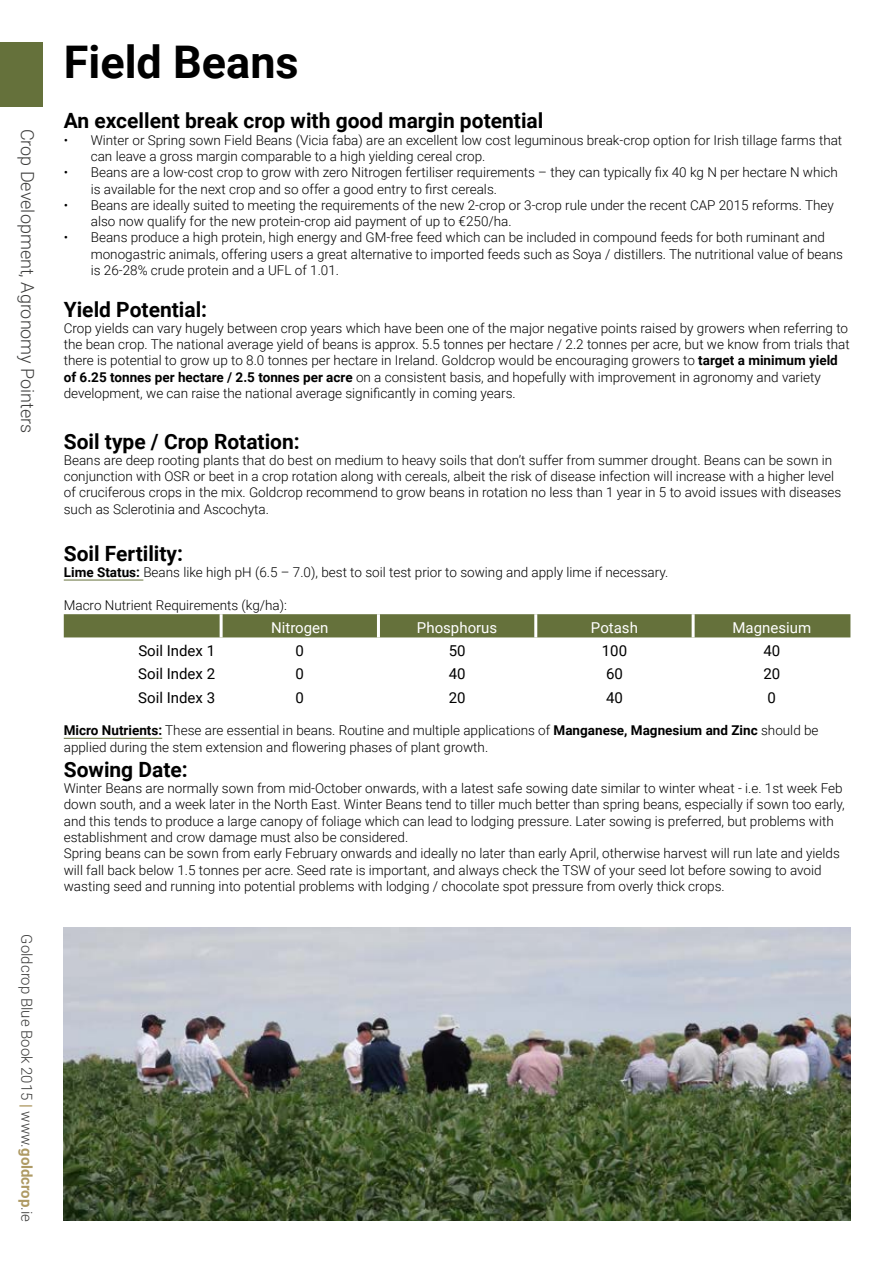
<style>
.page{position:relative;width:893px;height:1263px;background:#fff}
.page>*{position:absolute;margin:0;border:0;box-sizing:border-box;transform-origin:0 0}
.t1{font:700 45px "Roboto";color:#000}
.t2{font:700 21px "Roboto";color:#000}
.t3{font:300 18px "Roboto";color:#3c3c3b}
.t4{font:15px "Roboto";color:#000}
.t5{font:300 15px "Roboto";color:#3c3c3b}
.t6{font:15px "Roboto";color:#fff}
.t7{font:300 13.5px/16.4px "Roboto";color:#000}
.s1{font-weight:700;color:#ae9a64}
.s2{font-weight:700}
</style>
<div class="page">
<hr style="left:64px;top:580px;width:79px;height:1px;background:#65713b">
<hr style="left:64px;top:738px;width:98px;height:1px;background:#65713b">
<div style="left:64px;top:614px;width:786px;height:23px;background:#65713b"></div>
<hr style="left:220px;top:614px;width:3px;height:23px;background:#fff">
<hr style="left:377px;top:614px;width:3px;height:23px;background:#fff">
<hr style="left:534px;top:614px;width:3px;height:23px;background:#fff">
<hr style="left:692px;top:614px;width:3px;height:23px;background:#fff">
<img style="left:64px;top:927px;width:786px;height:293px">
<div style="left:0;top:43px;width:43px;height:64px;background:#65713b"></div>
<p class="t3" style="left:40px;top:129px;width:306px;rotate:90deg">Crop Development, Agronomy Pointers</p>
<p class="t5" style="left:37px;top:934px;width:289px;rotate:90deg">Goldcrop Blue Book 2015 <span class="s1">|</span> www.<span class="s1">goldcrop</span>.ie</p>
<p class="t1" style="left:64px;top:30px;width:236px">Field Beans</p>
<p class="t2" style="left:64px;top:106px;width:481px">An excellent break crop with good margin potential</p>
<p class="t7" style="left:91px;top:131px;width:753px;text-indent:-27px">• Winter or Spring sown Field Beans (Vicia faba) are an excellent low cost leguminous break-crop option for Irish tillage farms that can leave a gross margin comparable to a high yielding cereal crop.</p>
<p class="t7" style="left:91px;top:164px;width:749px;text-indent:-27px">• Beans are a low-cost crop to grow with zero Nitrogen fertiliser requirements – they can typically fix 40 kg N per hectare N which is available for the next crop and so offer a good entry to first cereals.</p>
<p class="t7" style="left:91px;top:196px;width:744px;text-indent:-27px">• Beans are ideally suited to meeting the requirements of the new 2-crop or 3-crop rule under the recent CAP 2015 reforms. They also now qualify for the new protein-crop aid payment of up to €250/ha.</p>
<p class="t7" style="left:91px;top:229px;width:754px;text-indent:-27px">• Beans produce a high protein, high energy and GM-free feed which can be included in compound feeds for both ruminant and monogastric animals, offering users a great alternative to imported feeds such as Soya / distillers. The nutritional value of beans is 26-28% crude protein and a UFL of 1.01.</p>
<p class="t2" style="left:64px;top:294px;width:145px">Yield Potential:</p>
<p class="t7" style="left:64px;top:319px;width:787px">Crop yields can vary hugely between crop years which have been one of the major negative points raised by growers when referring to the bean crop. The national average yield of beans is approx. 5.5 tonnes per hectare / 2.2 tonnes per acre, but we know from trials that there is potential to grow up to 8.0 tonnes per hectare in Ireland. Goldcrop would be encouraging growers to <span class="s2">target a minimum yield of 6.25 tonnes per hectare / 2.5 tonnes per acre</span> on a consistent basis, and hopefully with improvement in agronomy and variety development, we can raise the national average significantly in coming years.</p>
<p class="t2" style="left:64px;top:426px;width:238px">Soil type / Crop Rotation:</p>
<p class="t7" style="left:64px;top:451px;width:779px">Beans are deep rooting plants that do best on medium to heavy soils that don’t suffer from summer drought. Beans can be sown in conjunction with OSR or beet in a crop rotation along with cereals, albeit the risk of disease infection will increase with a higher level of cruciferous crops in the mix. Goldcrop recommend to grow beans in rotation no less than 1 year in 5 to avoid issues with diseases such as Sclerotinia and Ascochyta.</p>
<p class="t2" style="left:64px;top:539px;width:121px">Soil Fertility:</p>
<p class="t7" style="left:64px;top:563px;width:606px"><span class="s2">Lime Status:</span> Beans like high pH (6.5 – 7.0), best to soil test prior to sowing and apply lime if necessary.</p>
<p class="t7" style="left:64px;top:596px;width:225px">Macro Nutrient Requirements (kg/ha):</p>
<p class="t6" style="left:271px;top:617px;width:59px">Nitrogen</p>
<p class="t6" style="left:417px;top:617px;width:82px">Phosphorus</p>
<p class="t6" style="left:591px;top:617px;width:48px">Potash</p>
<p class="t6" style="left:732px;top:617px;width:80px">Magnesium</p>
<p class="t4" style="left:138px;top:640px;width:78px">Soil Index 1</p>
<p class="t4" style="left:296px;top:640px;width:10px">0</p>
<p class="t4" style="left:449px;top:640px;width:18px">50</p>
<p class="t4" style="left:602px;top:640px;width:27px">100</p>
<p class="t4" style="left:763px;top:640px;width:18px">40</p>
<p class="t4" style="left:138px;top:664px;width:78px">Soil Index 2</p>
<p class="t4" style="left:296px;top:664px;width:10px">0</p>
<p class="t4" style="left:449px;top:664px;width:18px">40</p>
<p class="t4" style="left:606px;top:664px;width:18px">60</p>
<p class="t4" style="left:763px;top:664px;width:18px">20</p>
<p class="t4" style="left:138px;top:687px;width:78px">Soil Index 3</p>
<p class="t4" style="left:296px;top:687px;width:10px">0</p>
<p class="t4" style="left:449px;top:687px;width:18px">20</p>
<p class="t4" style="left:606px;top:687px;width:18px">40</p>
<p class="t4" style="left:767px;top:687px;width:10px">0</p>
<p class="t7" style="left:64px;top:722px;width:756px"><span class="s2">Micro Nutrients:</span> These are essential in beans. Routine and multiple applications of <span class="s2">Manganese, Magnesium and Zinc</span> should be applied during the stem extension and flowering phases of plant growth.</p>
<p class="t2" style="left:64px;top:755px;width:126px">Sowing Date:</p>
<p class="t7" style="left:64px;top:780px;width:783px">Winter Beans are normally sown from mid-October onwards, with a latest safe sowing date similar to winter wheat - i.e. 1st week Feb down south, and a week later in the North East. Winter Beans tend to tiller much better than spring beans, especially if sown too early, and this tends to produce a large canopy of foliage which can lead to lodging pressure. Later sowing is preferred, but problems with establishment and crow damage must also be considered.<br>Spring beans can be sown from early February onwards and ideally no later than early April, otherwise harvest will run late and yields will fall back below 1.5 tonnes per acre. Seed rate is important, and always check the TSW of your seed lot before sowing to avoid wasting seed and running into potential problems with lodging / chocolate spot pressure from overly thick crops.</p>
</div>
